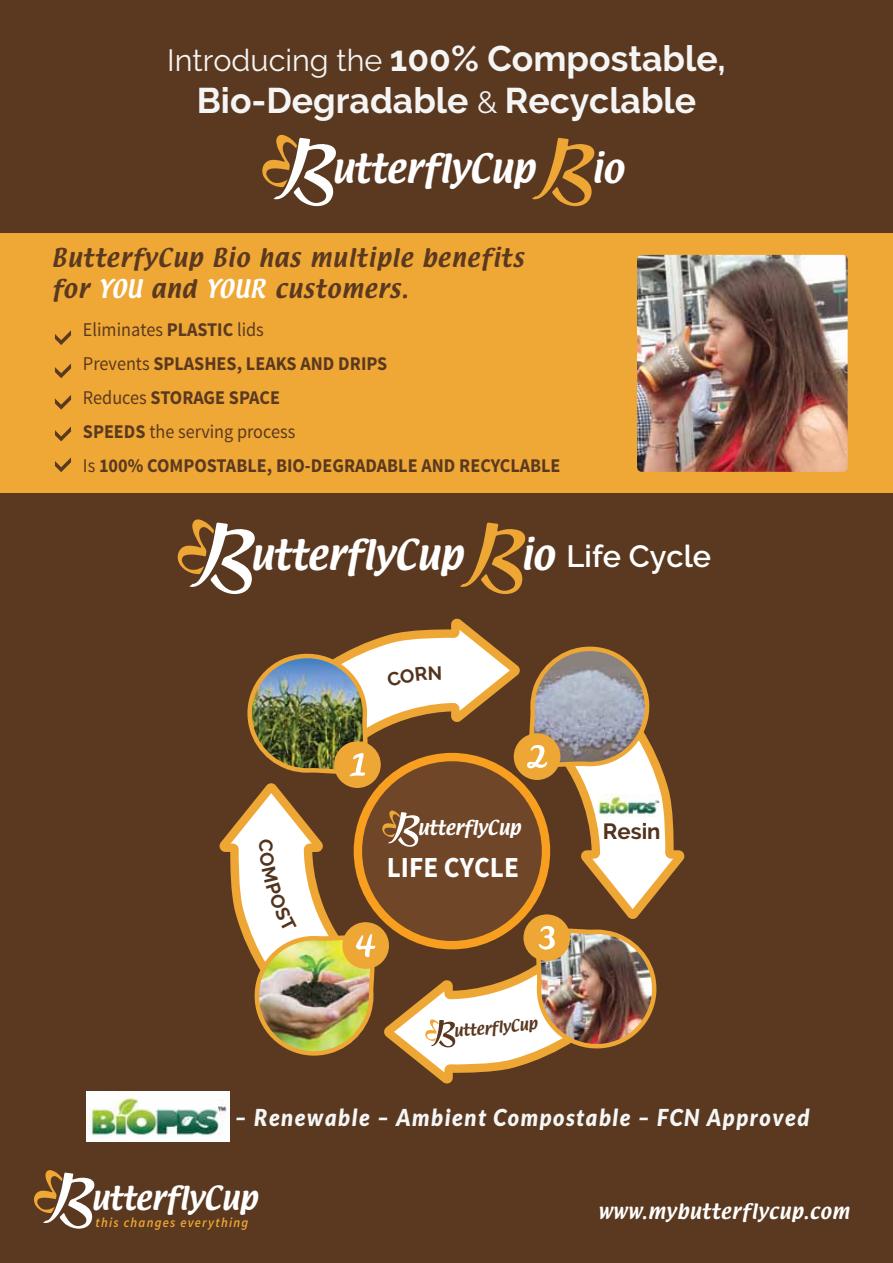
<style>
.page{position:relative;width:893px;height:1263px;background:#fff}
.page>*{position:absolute;margin:0;border:0;box-sizing:border-box;transform-origin:0 0}
.t1{font:36.9px "Lucida Big Cas Dem Ita";color:#fff;scale:.93 1}
.t2{font:700 35.55px/42.9px "Raleway";color:#f5f5f5;text-align:center}
.t3{font:35.25px "Lucida Big Cas Dem Ita";color:#fff;scale:.93 1}
.t4{font:600 30.75px "Raleway";color:#fff}
.t5{font:700 29.1px "Source Sans Pro";color:#fff;scale:.93 1}
.t6{font:28.95px "Lucida Big Cas Dem Ita";color:#fff;scale:.93 1}
.t7{font:italic 900 23.25px "Lato";letter-spacing:.075em;color:#f5f6f6;scale:.93 1}
.t8{font:22.5px/31px "Lucida Big Cas Dem Ita";letter-spacing:.05em;color:#5b3920;scale:.96 1}
.t9{font:700 22.05px "Raleway";color:#52331d}
.t10{font:700 19.5px/33.9px "Source Sans Pro";color:#5b3920;scale:.93 1}
.t11{font:18.6px "Lucida Big Cas Dem Ita";letter-spacing:.05em;color:#fff;scale:.93 1}
.t12{font:17.85px "Lucida Big Cas Dem Ita";color:#fff;scale:.93 1}
.t13{font:14.55px "Lucida Big Cas Dem Ita";color:#5a3820;scale:.93 1}
.t14{font:italic 600 13.5px "Source Sans Pro";letter-spacing:.1em;color:#efa833;scale:.93 1}
.s1{font-weight:400;font-size:30.45px}
.s2{color:#fff}
.s3{font-weight:400}
</style>
<div class="page">
<div style="left:0;top:0;width:893px;height:564px;background:#5b3920"></div>
<div style="left:0;top:233px;width:893px;height:260px;background:#efa835"></div>
<div style="left:0;top:560px;width:893px;height:703px;background:#5b3920"></div>
<svg style="left:55px;top:330px;width:16px;height:15px"></svg>
<svg style="left:55px;top:363px;width:16px;height:15px"></svg>
<svg style="left:55px;top:395px;width:16px;height:15px"></svg>
<svg style="left:55px;top:427px;width:16px;height:14px"></svg>
<svg style="left:55px;top:457px;width:16px;height:15px"></svg>
<img style="left:637px;top:255px;width:211px;height:217px">
<img style="left:86px;top:1092px;width:144px;height:50px">
<svg style="left:34px;top:1170px;width:61px;height:59px"></svg>
<svg style="left:262px;top:135px;width:74px;height:72px"></svg>
<svg style="left:532px;top:138px;width:63px;height:69px"></svg>
<svg style="left:177px;top:432px;width:508px;height:651px"></svg>
<h2 class="t2" style="left:167px;top:37px;width:560px"><span class="s1">Introducing the</span> 100% Compostable,<br>Bio-Degradable <span class="s1">&amp;</span> Recyclable</h2>
<h3 class="t3" style="left:331px;top:149px;width:219px">utterflyCup</h3>
<h3 class="t3" style="left:591px;top:149px;width:36px">io</h3>
<p class="t8" style="left:52px;top:243px;width:493px">ButterfyCup Bio has multiple benefits for <span class="s2">YOU</span> and <span class="s2">YOUR</span> customers.</p>
<p class="t10" style="left:83px;top:313px;width:515px"><span class="s3">Eliminates</span> PLASTIC <span class="s3">lids<br>Prevents</span> SPLASHES, LEAKS AND DRIPS<br><span class="s3">Reduces</span> STORAGE SPACE<br>SPEEDS <span class="s3">the serving process<br>Is</span> 100% COMPOSTABLE, BIO-DEGRADABLE AND RECYCLABLE</p>
<h1 class="t1" style="left:250px;top:535px;width:230px">utterflyCup</h1>
<h1 class="t1" style="left:520px;top:535px;width:37px">io</h1>
<h3 class="t4" style="left:567px;top:538px;width:146px">Life Cycle</h3>
<p class="t12" style="left:417px;top:818px;width:112px">utterflyCup</p>
<h3 class="t5" style="left:387px;top:849px;width:144px">LIFE CYCLE</h3>
<p class="t13" style="left:453px;top:1023px;width:91px;rotate:-5deg">utterflyCup</p>
<p class="t9" style="left:603px;top:818px;width:59px">Resin</p>
<p class="t7" style="left:235px;top:1103px;width:619px">– Renewable – Ambient Compostable – FCN Approved</p>
<h3 class="t6" style="left:91px;top:1182px;width:180px">utterflyCup</h3>
<p class="t14" style="left:96px;top:1214px;width:166px">this changes everything</p>
<p class="t11" style="left:598px;top:1201px;width:272px">www.mybutterflycup.com</p>
</div>
